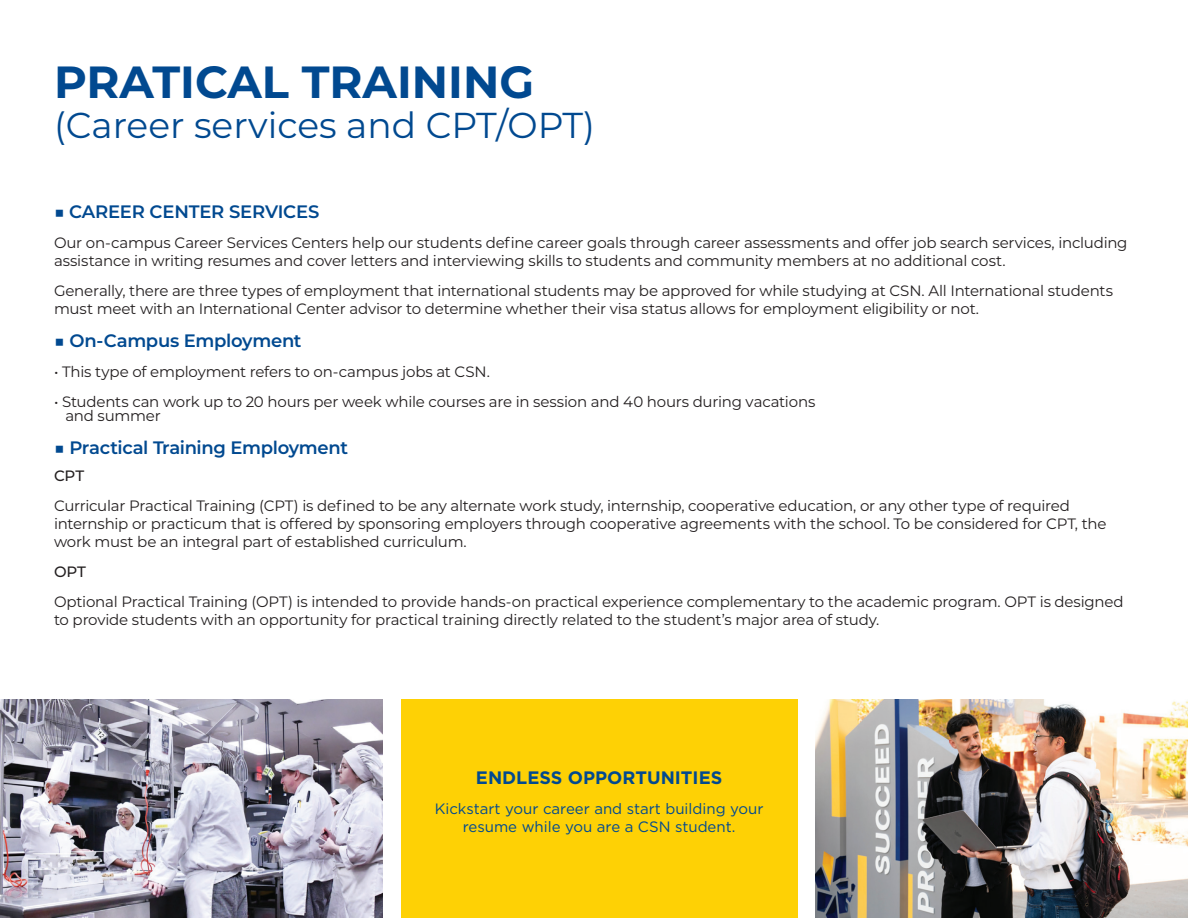
<style>
.page{position:relative;width:1188px;height:918px;background:#fff}
.page>*{position:absolute;margin:0;border:0;box-sizing:border-box;transform-origin:0 0}
.t1{font:700 45px "Montserrat";color:#014990}
.t2{font:36px "Montserrat";color:#014990}
.t3{font:600 18px "Montserrat";letter-spacing:-.015em;color:#014990}
.t4{font:700 18px "Gotham";color:#014990}
.t5{font:15px/18px "Montserrat";letter-spacing:-.015em;color:#231f20}
.t6{font:15px/18px "Gotham";color:#014990;text-align:center}
.t7{font:500 15px "Montserrat";letter-spacing:-.005em;color:#231f20}
</style>
<div class="page">
<div style="left:401px;top:700px;width:396px;height:218px;background:#fed105"></div>
<img style="left:0;top:700px;width:383px;height:218px">
<img style="left:815px;top:700px;width:373px;height:218px">
<h1 class="t1" style="left:54px;top:49px;width:482px">PRATICAL TRAINING</h1>
<h1 class="t2" style="left:54px;top:101px;width:542px">(Career services and CPT/OPT)</h1>
<h2 class="t3" style="left:54px;top:199px;width:267px">■ CAREER CENTER SERVICES</h2>
<p class="t5" style="left:54px;top:233px;width:1075px">Our on-campus Career Services Centers help our students defne career goals through career assessments and offer job search services, including assistance in writing resumes and cover letters and interviewing skills to students and community members at no additional cost.</p>
<p class="t5" style="left:54px;top:281px;width:1061px">Generally, there are three types of employment that international students may be approved for while studying at CSN. All International students must meet with an International Center advisor to determine whether their visa status allows for employment eligibility or not.</p>
<h3 class="t3" style="left:54px;top:328px;width:249px">■ On-Campus Employment</h3>
<p class="t5" style="left:54px;top:363px;width:438px">• This type of employment refers to on-campus jobs at CSN.</p>
<p class="t5" style="left:65px;top:395px;width:752px;line-height:13.5px;text-indent:-11px">• Students can work up to 20 hours per week while courses are in session and 40 hours during vacations and summer</p>
<h4 class="t3" style="left:54px;top:435px;width:296px">■ Practical Training Employment</h4>
<p class="t7" style="left:54px;top:466px;width:32px">CPT</p>
<p class="t5" style="left:54px;top:497px;width:1054px">Curricular Practical Training (CPT) is defned to be any alternate work study, internship, cooperative education, or any other type of required internship or practicum that is offered by sponsoring employers through cooperative agreements with the school. To be considered for CPT, the work must be an integral part of established curriculum.</p>
<p class="t7" style="left:54px;top:562px;width:34px">OPT</p>
<p class="t5" style="left:54px;top:593px;width:1071px">Optional Practical Training (OPT) is intended to provide hands-on practical experience complementary to the academic program. OPT is designed to provide students with an opportunity for practical training directly related to the student’s major area of study.</p>
<h5 class="t4" style="left:476px;top:766px;width:248px">ENDLESS OPPORTUNITIES</h5>
<p class="t6" style="left:435px;top:799px;width:330px">Kickstart your career and start building your resume while you are a CSN student.</p>
</div>
